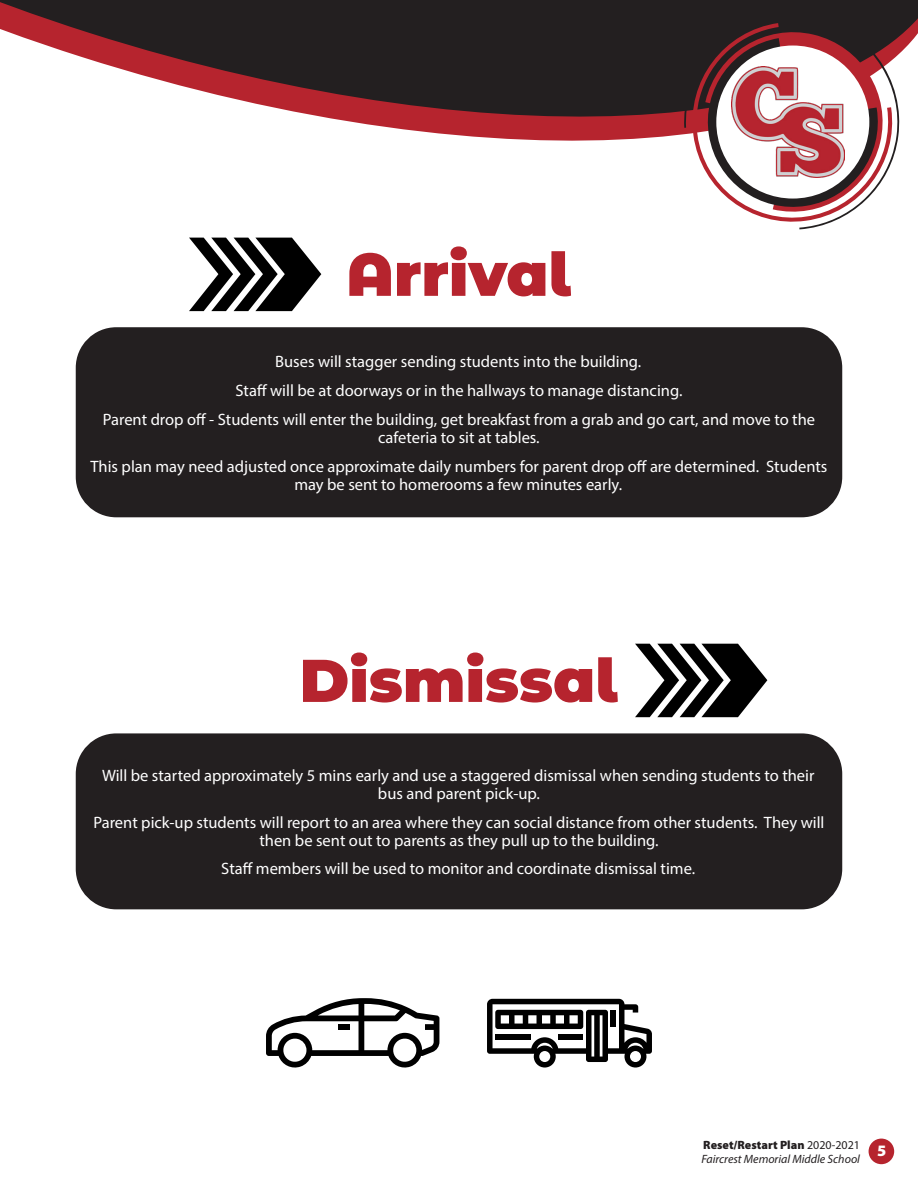
<style>
.page{position:relative;width:918px;height:1188px;background:#fff}
.page>*{position:absolute;margin:0;border:0;box-sizing:border-box;transform-origin:0 0}
.t1{font:900 60.15px "Montserrat Alternates";color:#b6242e}
.Copy_box{font:16.5px/18px "Myriad Pro";color:#fff;text-align:center}
.t2{font:italic 12px/14.4px "Myriad Pro";color:#231f20}
.s1{font-weight:900;font-style:normal}
.s2{font-style:normal}
</style>
<div class="page">
<div style="left:869px;top:1139px;width:25px;height:25px;background:#b6242e;border-radius:50%"></div>
<svg style="left:0;top:0;width:918px;height:141px;fill:#231f20"></svg>
<svg style="left:684px;top:13px;width:219px;height:216px"></svg>
<div style="left:716px;top:46px;width:153px;height:153px;background:#fff;border-radius:50%"></div>
<img style="left:731px;top:66px;width:114px;height:112px">
<svg style="left:189px;top:238px;width:132px;height:73px"></svg>
<svg style="left:635px;top:644px;width:132px;height:73px"></svg>
<svg style="left:487px;top:999px;width:165px;height:69px"></svg>
<div style="left:495px;top:1035px;width:36px;height:5px;background:#000"></div>
<div style="left:559px;top:1035px;width:24px;height:5px;background:#000"></div>
<div style="left:611px;top:1010px;width:5px;height:16px;background:#000"></div>
<svg style="left:266px;top:998px;width:173px;height:70px"></svg>
<div style="left:76px;top:327px;width:766px;height:190px;background:#231f20;border-radius:40px"></div>
<div style="left:76px;top:733px;width:766px;height:176px;background:#231f20;border-radius:40px"></div>
<p class="t1" style="left:346px;top:229px;width:227px">Arrival</p>
<p class="Copy_box" style="left:275px;top:352px;width:368px">Buses will stagger sending students into the building.</p>
<p class="Copy_box" style="left:236px;top:381px;width:448px">Staff will be at doorways or in the hallways to manage distancing.</p>
<p class="Copy_box" style="left:103px;top:410px;width:714px">Parent drop off - Students will enter the building, get breakfast from a grab and go cart, and move to the cafeteria to sit at tables.</p>
<p class="Copy_box" style="left:90px;top:457px;width:739px">This plan may need adjusted once approximate daily numbers for parent drop off are determined. Students may be sent to homerooms a few minutes early.</p>
<p class="t1" style="left:300px;top:635px;width:320px">Dismissal</p>
<p class="Copy_box" style="left:102px;top:766px;width:714px">Will be started approximately 5 mins early and use a staggered dismissal when sending students to their bus and parent pick-up.</p>
<p class="Copy_box" style="left:93px;top:813px;width:733px">Parent pick-up students will report to an area where they can social distance from other students. They will then be sent out to parents as they pull up to the building.</p>
<p class="Copy_box" style="left:221px;top:860px;width:475px">Staff members will be used to monitor and coordinate dismissal time.</p>
<p class="t2" style="left:701px;top:1137px;width:186px"><span class="s1">Reset/Restart Plan</span> <span class="s2">2020-2021<br></span>Faircrest Memorial Middle School <sup>5</sup></p>
</div>
